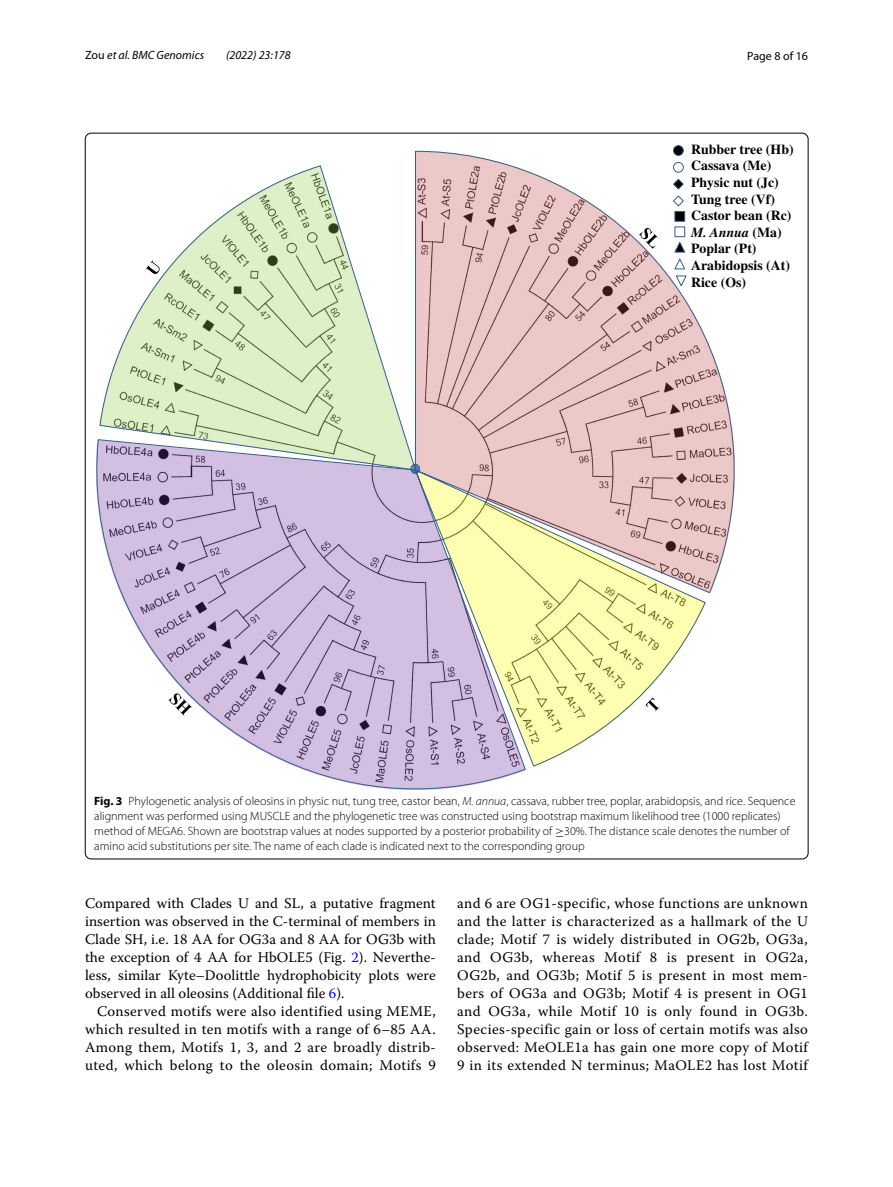
<style>
.page{position:relative;width:893px;height:1187px;background:#fff}
.page>*{position:absolute;margin:0;border:0;box-sizing:border-box;transform-origin:0 0}
.t1{font:14.7px/18px "Warnock Pro";letter-spacing:.025em;color:#000;text-align:justify}
.t2{font:700 13.8px/16.6px "Times";color:#000}
.t3{font:300 12px/15px "Myriad Pro";color:#000}
.t4{font:italic 12px "Myriad Pro";color:#000}
.t5{font:12px "Myriad Pro";color:#000}
.s1{font-style:normal}
.s2{font-style:italic}
.s3{font-weight:700}
.s4{font-family:"MTSY";font-weight:400}
.s5{color:#00f}
</style>
<div class="page">
<div style="left:673px;top:146px;width:10px;height:9px;background:#000;border-radius:50%"></div>
<div style="left:673px;top:145px;width:11px;height:11px;border:1px solid #385d8a;border-radius:50%"></div>
<svg style="left:96px;top:150px;width:639px;height:639px"></svg>
<svg style="left:672px;top:161px;width:13px;height:4px"></svg>
<svg style="left:168px;top:693px;width:24px;height:22px"></svg>
<svg style="left:99px;top:165px;width:586px;height:306px"></svg>
<div style="left:674px;top:211px;width:11px;height:11px;background:#000;border:1px solid #385d8a"></div>
<svg style="left:674px;top:226px;width:14px;height:62px"></svg>
<p class="t4" style="left:85px;top:48px;width:121px"><span class="s1">Zou</span> et al. BMC Genomics</p>
<p class="t4" style="left:226px;top:48px;width:66px">(2022) 23:178</p>
<p class="t5" style="left:747px;top:48px;width:62px">Page 8 of 16</p>
<p class="t2" style="left:691px;top:140px;width:104px">Rubber tree (Hb)<br>Cassava (Me)<br>Physic nut (Jc)<br>Tung tree (Vf)<br>Castor bean (Rc)<br><span class="s2">M. Annua</span> (Ma)<br>Poplar (Pt)<br>Arabidopsis (At)<br>Rice (Os)</p>
<p class="t3" style="left:94px;top:793px;width:703px"><span class="s3">Fig. 3</span> Phylogenetic analysis of oleosins in physic nut, tung tree, castor bean, <span class="s2">M. annua</span>, cassava, rubber tree, poplar, arabidopsis, and rice. Sequence alignment was performed using MUSCLE and the phylogenetic tree was constructed using bootstrap maximum likelihood tree (1000 replicates) method of MEGA6. Shown are bootstrap values at nodes supported by a posterior probability of <span class="s4">≥</span>30%. The distance scale denotes the number of amino acid substitutions per site. The name of each clade is indicated next to the corresponding group</p>
<p class="t1" style="left:85px;top:893px;width:352px">Compared with Clades U and SL, a putative fragment insertion was observed in the C-terminal of members in Clade SH, i.e. 18 AA for OG3a and 8 AA for OG3b with the exception of 4 AA for HbOLE5 (Fig. <span class="s5">2</span>). Neverthe&shy;less, similar Kyte–Doolittle hydrophobicity plots were observed in all oleosins (Additional file <span class="s5">6</span>).</p>
<p class="t1" style="left:85px;top:1001px;width:352px;text-indent:12px">Conserved motifs were also identified using MEME, which resulted in ten motifs with a range of 6–85 AA.<br>Among them, Motifs 1, 3, and 2 are broadly distrib&shy;uted, which belong to the oleosin domain; Motifs 9</p>
<p class="t1" style="left:457px;top:893px;width:352px">and 6 are OG1-specific, whose functions are unknown and the latter is characterized as a hallmark of the U clade; Motif 7 is widely distributed in OG2b, OG3a, and OG3b, whereas Motif 8 is present in OG2a, OG2b, and OG3b; Motif 5 is present in most mem&shy;bers of OG3a and OG3b; Motif 4 is present in OG1 and OG3a, while Motif 10 is only found in OG3b.<br>Species-specific gain or loss of certain motifs was also observed: MeOLE1a has gain one more copy of Motif 9 in its extended N terminus; MaOLE2 has lost Motif</p>
</div>
